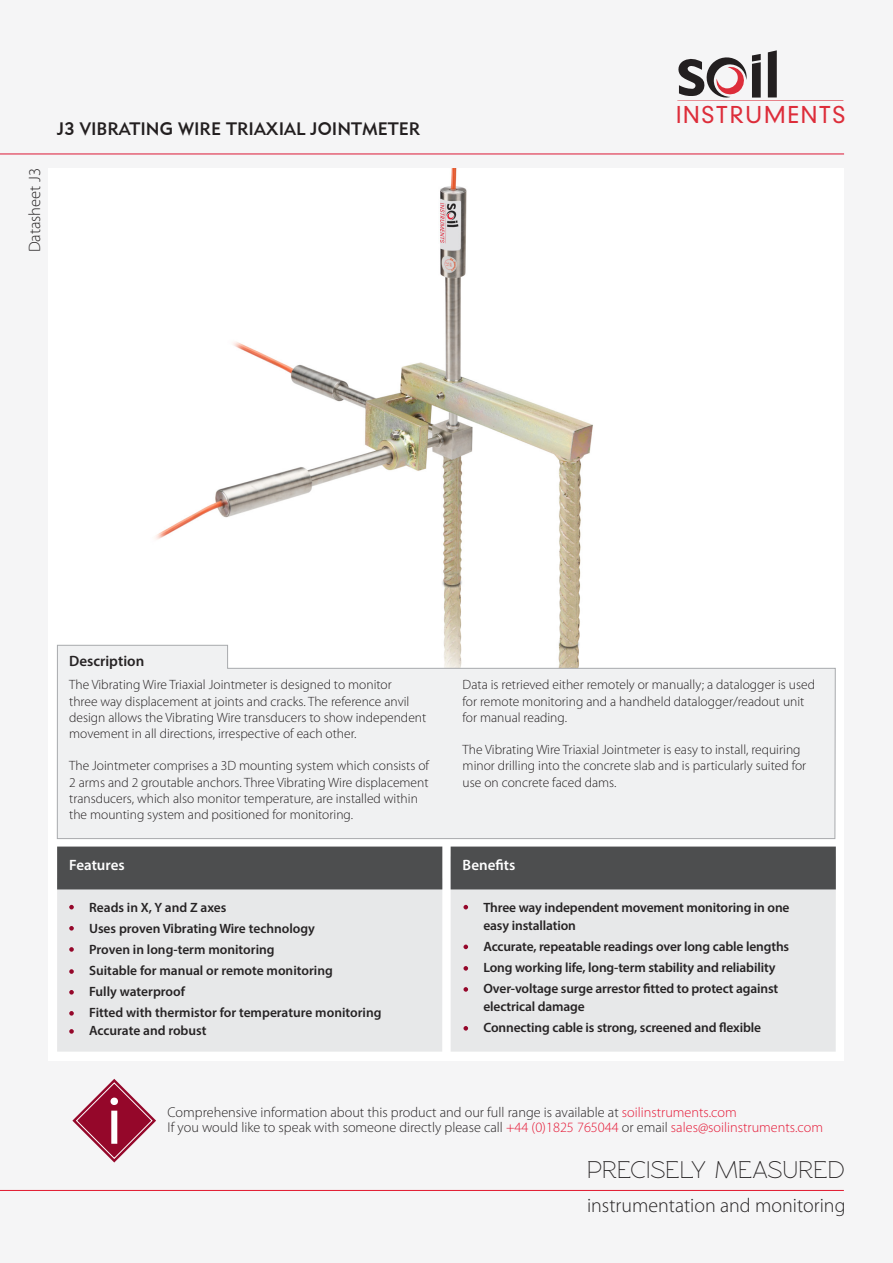
<style>
.page{position:relative;width:893px;height:1263px;background:#f5f5f6}
.page>*{position:absolute;margin:0;border:0;box-sizing:border-box;transform-origin:0 0}
.t1{font:24.75px "Rawengulk Pcs";color:#262324}
.t2{font:300 22.35px "DIN Neuzeit Grotesk";letter-spacing:.08em;color:#dd2d3a}
.t3{font:300 19.95px "Myriad Pro";color:#262324}
.t4{font:18px "Geometric 415 BT Medium A";color:#231f20}
.t5{font:300 16.5px "Myriad Pro";color:#262324}
.t6{font:600 15px "Myriad Pro";color:#fff}
.t7{font:600 15px "Myriad Pro";color:#262324}
.t8{font:300 14.25px "Myriad Pro";color:#262324}
.t9{font:300 13.5px/16.2px "Myriad Pro";color:#231f20}
.Body_copy{font:600 13.5px "Myriad Pro";letter-spacing:-.01em;color:#262324}
.s1{color:#e51836}
</style>
<div class="page">
<hr style="left:0;top:154px;width:844px;height:1px;background:#e51836">
<div style="left:49px;top:168px;width:795px;height:892px;background:#fff"></div>
<img style="left:136px;top:168px;width:457px;height:477px">
<svg style="left:57px;top:645px;width:779px;height:194px"></svg>
<div style="left:57px;top:889px;width:385px;height:163px;background:#e7e8e9"></div>
<svg style="left:69px;top:926px;width:5px;height:4px"></svg>
<svg style="left:69px;top:947px;width:5px;height:5px"></svg>
<svg style="left:69px;top:905px;width:5px;height:4px"></svg>
<div style="left:451px;top:889px;width:385px;height:163px;background:#e7e8e9"></div>
<div style="left:451px;top:846px;width:385px;height:43px;background:#4d4e4f"></div>
<div style="left:57px;top:846px;width:385px;height:43px;background:#4d4e4f"></div>
<svg style="left:677px;top:50px;width:166px;height:51px"></svg>
<svg style="left:72px;top:1079px;width:84px;height:83px"></svg>
<hr style="left:0;top:1190px;width:844px;height:1px;background:#e22236">
<svg style="left:463px;top:905px;width:5px;height:4px"></svg>
<svg style="left:69px;top:969px;width:5px;height:5px"></svg>
<svg style="left:69px;top:990px;width:5px;height:4px"></svg>
<svg style="left:69px;top:1011px;width:5px;height:5px"></svg>
<svg style="left:69px;top:1029px;width:5px;height:5px"></svg>
<svg style="left:463px;top:944px;width:5px;height:5px"></svg>
<svg style="left:463px;top:987px;width:5px;height:5px"></svg>
<svg style="left:463px;top:966px;width:5px;height:5px"></svg>
<svg style="left:463px;top:1026px;width:5px;height:4px"></svg>
<p class="t5" style="left:25px;top:252px;width:86px;rotate:-90deg">Datasheet J3</p>
<p class="t4" style="left:57px;top:118px;width:365px">J3 VIBRATING WIRE TRIAXIAL JOINTMETER</p>
<p class="t2" style="left:676px;top:102px;width:171px">INSTRUMENTS</p>
<p class="t7" style="left:69px;top:651px;width:77px">Description</p>
<p class="t9" style="left:69px;top:677px;width:359px">The Vibrating Wire Triaxial Jointmeter is designed to monitor<br>three way displacement at joints and cracks. The reference anvil design allows the Vibrating Wire transducers to show independent movement in all directions, irrespective of each other.</p>
<p class="t9" style="left:69px;top:758px;width:361px">The Jointmeter comprises a 3D mounting system which consists of</p>
<p class="t9" style="left:69px;top:774px;width:361px">2 arms and 2 groutable anchors. Three Vibrating Wire displacement</p>
<p class="t9" style="left:69px;top:790px;width:350px">transducers, which also monitor temperature, are installed within</p>
<p class="t9" style="left:69px;top:806px;width:285px">the mounting system and positioned for monitoring.</p>
<p class="t9" style="left:463px;top:677px;width:354px">Data is retrieved either remotely or manually; a datalogger is used</p>
<p class="t9" style="left:463px;top:693px;width:343px">for remote monitoring and a handheld datalogger/readout unit</p>
<p class="t9" style="left:463px;top:709px;width:106px">for manual reading.</p>
<p class="t9" style="left:463px;top:741px;width:339px">The Vibrating Wire Triaxial Jointmeter is easy to install, requiring</p>
<p class="t9" style="left:463px;top:758px;width:345px">minor drilling into the concrete slab and is particularly suited for</p>
<p class="t9" style="left:463px;top:774px;width:155px">use on concrete faced dams.</p>
<p class="t6" style="left:69px;top:855px;width:57px">Features</p>
<p class="t6" style="left:463px;top:855px;width:54px">Benefits</p>
<p class="Body_copy" style="left:89px;top:898px;width:139px">Reads in X, Y and Z axes</p>
<p class="Body_copy" style="left:89px;top:919px;width:227px">Uses proven Vibrating Wire technology</p>
<p class="Body_copy" style="left:89px;top:940px;width:187px">Proven in long-term monitoring</p>
<p class="Body_copy" style="left:89px;top:961px;width:245px">Suitable for manual or remote monitoring</p>
<p class="Body_copy" style="left:89px;top:982px;width:97px">Fully waterproof</p>
<p class="Body_copy" style="left:89px;top:1003px;width:294px">Fitted with thermistor for temperature monitoring</p>
<p class="Body_copy" style="left:89px;top:1021px;width:119px">Accurate and robust</p>
<p class="Body_copy" style="left:483px;top:898px;width:308px">Three way independent movement monitoring in one</p>
<p class="Body_copy" style="left:483px;top:916px;width:94px">easy installation</p>
<p class="Body_copy" style="left:483px;top:937px;width:307px">Accurate, repeatable readings over long cable lengths</p>
<p class="Body_copy" style="left:483px;top:958px;width:294px">Long working life, long-term stability and reliability</p>
<p class="Body_copy" style="left:483px;top:979px;width:296px">Over-voltage surge arrestor fitted to protect against</p>
<p class="Body_copy" style="left:483px;top:997px;width:103px">electrical damage</p>
<p class="Body_copy" style="left:483px;top:1018px;width:279px">Connecting cable is strong, screened and flexible</p>
<p class="t8" style="left:168px;top:1103px;width:571px">Comprehensive information about this product and our full range is available at <span class="s1">soilinstruments.com</span></p>
<p class="t8" style="left:168px;top:1118px;width:657px">If you would like to speak with someone directly please call <span class="s1">+44 (0)1825 765044</span> or email <span class="s1">sales@soilinstruments.com</span></p>
<p class="t1" style="left:587px;top:1156px;width:259px">PRECISELY MEASURED</p>
<p class="t3" style="left:587px;top:1193px;width:260px">instrumentation and monitoring</p>
</div>
